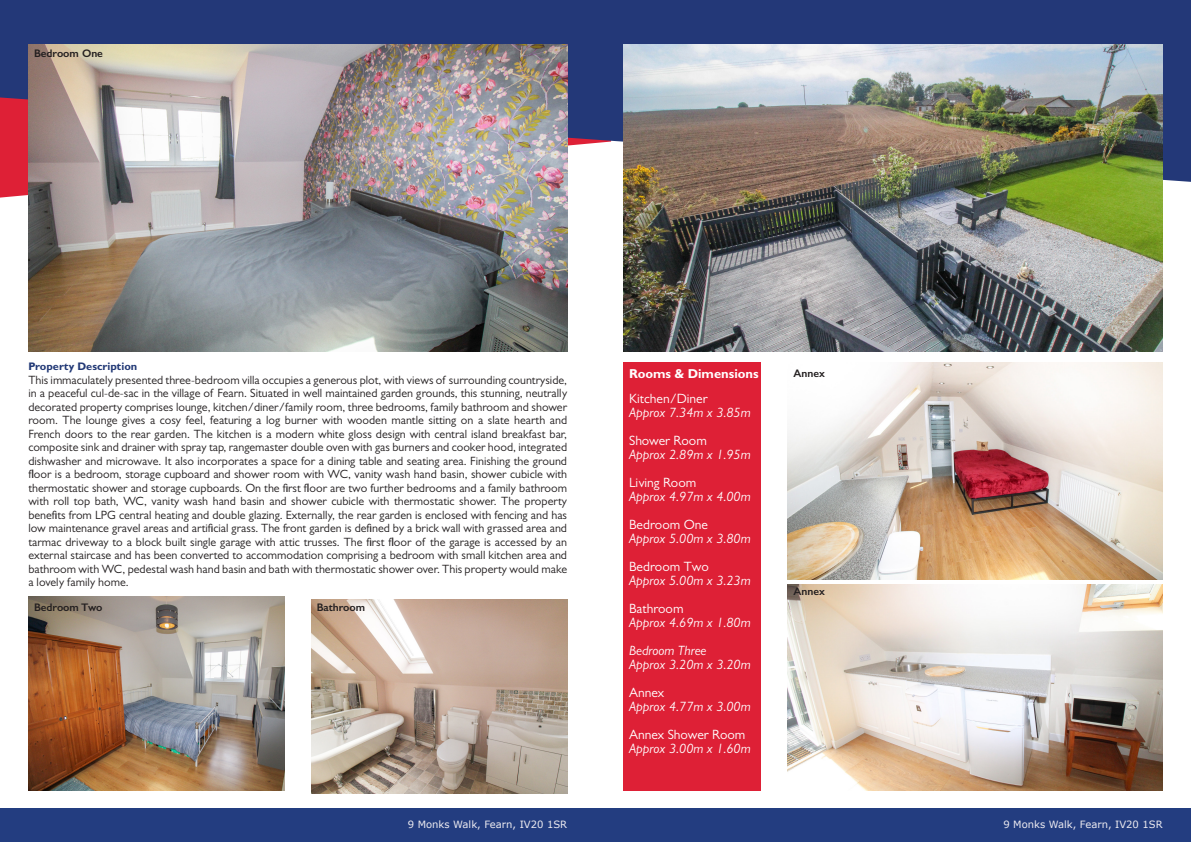
<style>
.page{position:relative;width:1191px;height:842px;background:#fff}
.page>*{position:absolute;margin:0;border:0;box-sizing:border-box;transform-origin:0 0}
.t1{font:italic 13.5px "Gill Sans";color:#fff}
.t2{font:13.5px "Gill Sans";color:#fff}
.t3{font:700 13px "Gill Sans";letter-spacing:-.005em;color:#fff}
.t4{font:12px/13.5px "Gill Sans";color:#231f20;text-align:justify}
.t5{font:600 11px "Gill Sans";color:#231f20}
.t6{font:700 11px "Gill Sans";color:#223976}
.t7{font:10px "Verdana";color:#eeecf1}
</style>
<div class="page">
<img style="left:311px;top:599px;width:256px;height:195px">
<div style="left:623px;top:363px;width:138px;height:428px;background:#de2036"></div>
<svg style="left:0;top:0;width:1191px;height:182px;background:#313e7a"></svg>
<div style="left:0;top:808px;width:1191px;height:34px;background:#233d80"></div>
<img style="left:28px;top:44px;width:539px;height:307px">
<img style="left:28px;top:597px;width:256px;height:194px">
<img style="left:788px;top:584px;width:374px;height:207px">
<img style="left:788px;top:363px;width:374px;height:217px">
<img style="left:624px;top:44px;width:538px;height:307px">
<p class="t5" style="left:34px;top:46px;width:70px">Bedroom One</p>
<p class="t6" style="left:28px;top:360px;width:111px">Property Description</p>
<p class="t4" style="left:28px;top:373px;width:540px">This immaculately presented three-bedroom villa occupies a generous plot, with views of surrounding countryside, in a peaceful cul-de-sac in the village of Fearn. Situated in well maintained garden grounds, this stunning, neutrally decorated property comprises lounge, kitchen/diner/family room, three bedrooms, family bathroom and shower room. The lounge gives a cosy feel, featuring a log burner with wooden mantle sitting on a slate hearth and French doors to the rear garden. The kitchen is a modern white gloss design with central island breakfast bar, composite sink and drainer with spray tap, rangemaster double oven with gas burners and cooker hood, integrated dishwasher and microwave. It also incorporates a space for a dining table and seating area. Finishing the ground floor is a bedroom, storage cupboard and shower room with WC, vanity wash hand basin, shower cubicle with thermostatic shower and storage cupboards. On the first floor are two further bedrooms and a family bathroom with roll top bath, WC, vanity wash hand basin and shower cubicle with thermostatic shower. The property benefits from LPG central heating and double glazing. Externally, the rear garden is enclosed with fencing and has low maintenance gravel areas and artificial grass. The front garden is defined by a brick wall with grassed area and tarmac driveway to a block built single garage with attic trusses. The first floor of the garage is accessed by an external staircase and has been converted to accommodation comprising a bedroom with small kitchen area and bathroom with WC, pedestal wash hand basin and bath with thermostatic shower over. This property would make a lovely family home.</p>
<p class="t5" style="left:34px;top:601px;width:70px">Bedroom Two</p>
<p class="t5" style="left:317px;top:601px;width:50px">Bathroom</p>
<p class="t7" style="left:408px;top:817px;width:161px">9 Monks Walk, Fearn, IV20 1SR</p>
<p class="t3" style="left:629px;top:365px;width:131px">Rooms &amp; Dimensions</p>
<p class="t2" style="left:629px;top:390px;width:80px">Kitchen/Diner</p>
<p class="t1" style="left:629px;top:404px;width:123px">Approx 7.34m x 3.85m</p>
<p class="t2" style="left:629px;top:432px;width:79px">Shower Room</p>
<p class="t1" style="left:629px;top:446px;width:123px">Approx 2.89m x 1.95m</p>
<p class="t2" style="left:629px;top:474px;width:69px">Living Room</p>
<p class="t1" style="left:629px;top:488px;width:123px">Approx 4.97m x 4.00m</p>
<p class="t2" style="left:629px;top:516px;width:80px">Bedroom One</p>
<p class="t1" style="left:629px;top:530px;width:123px">Approx 5.00m x 3.80m</p>
<p class="t2" style="left:629px;top:558px;width:81px">Bedroom Two</p>
<p class="t1" style="left:629px;top:572px;width:123px">Approx 5.00m x 3.23m</p>
<p class="t2" style="left:629px;top:600px;width:56px">Bathroom</p>
<p class="t1" style="left:629px;top:614px;width:123px">Approx 4.69m x 1.80m</p>
<p class="t1" style="left:629px;top:642px;width:79px">Bedroom Three</p>
<p class="t1" style="left:629px;top:656px;width:123px">Approx 3.20m x 3.20m</p>
<p class="t2" style="left:629px;top:684px;width:37px">Annex</p>
<p class="t1" style="left:629px;top:698px;width:123px">Approx 4.77m x 3.00m</p>
<p class="t2" style="left:629px;top:726px;width:118px">Annex Shower Room</p>
<p class="t1" style="left:629px;top:740px;width:123px">Approx 3.00m x 1.60m</p>
<p class="t5" style="left:793px;top:366px;width:33px">Annex</p>
<p class="t5" style="left:793px;top:584px;width:33px">Annex</p>
<p class="t7" style="left:1003px;top:817px;width:161px">9 Monks Walk, Fearn, IV20 1SR</p>
</div>
